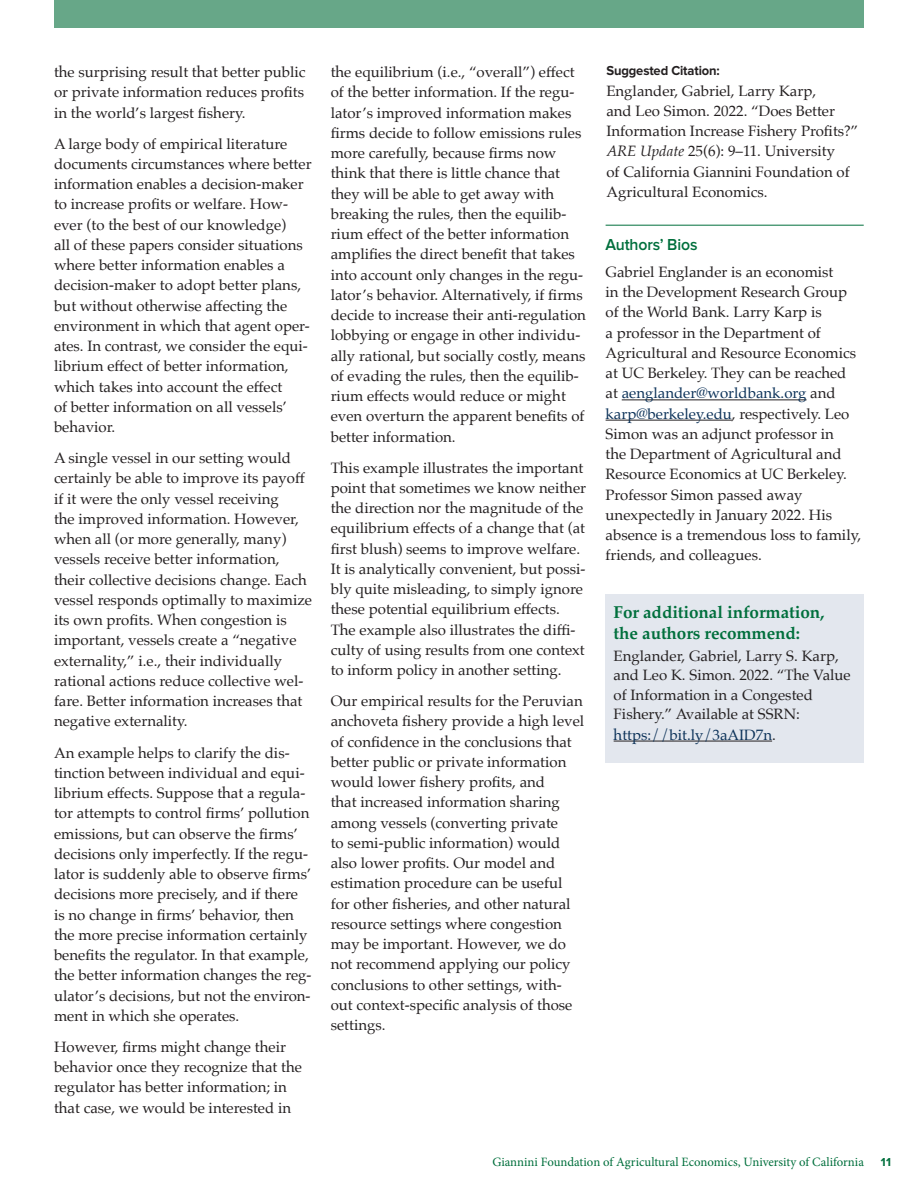
<style>
.page{position:relative;width:918px;height:1188px;background:#fff}
.page>*{position:absolute;margin:0;border:0;box-sizing:border-box;transform-origin:0 0}
.For_Additional_Info{font:700 17.25px/20.2px "Palatino";letter-spacing:-.005em;color:#006f3c}
.Author_Bio_Header{font:600 16.5px "Proxima Nova";letter-spacing:-.01em;color:#006f3c;scale:.96 1}
.Article_Body__Palati{font:15px/20.2px "Palatino";color:#231f20}
.t1{font:700 13.5px "Proxima Nova";letter-spacing:-.01em;color:#231f20;scale:.96 1}
.t2{font:12.75px "Minion Pro";color:#006f3c}
.t3{font:700 12px "Proxima Nova";color:#006f3c}
.s1{font-style:italic}
.s2{color:#0c3259}
</style>
<div class="page">
<div style="left:54px;top:0;width:810px;height:28px;background:#67a788"></div>
<div style="left:606px;top:594px;width:258px;height:168px;background:#e3e7ee"></div>
<hr style="left:606px;top:225px;width:258px;height:1px;background:#006f3c">
<hr style="left:622px;top:399px;width:185px;height:1px;background:#231f20">
<hr style="left:606px;top:420px;width:126px;height:1px;background:#231f20">
<hr style="left:614px;top:741px;width:158px;height:1px;background:#231f20">
<p class="Article_Body__Palati" style="left:54px;top:62px;width:253px;text-align:justify">the surprising result that better public or private information reduces profits in the world’s largest fishery.</p>
<p class="Article_Body__Palati" style="left:54px;top:133px;width:259px">A large body of empirical literature documents circumstances where better information enables a decision-maker to increase profits or welfare. How&shy;ever (to the best of our knowledge)<br>all of these papers consider situations where better information enables a decision-maker to adopt better plans, but without otherwise affecting the environment in which that agent oper&shy;ates. In contrast, we consider the equi&shy;librium effect of better information, which takes into account the effect<br>of better information on all vessels’ behavior.</p>
<p class="Article_Body__Palati" style="left:54px;top:448px;width:260px">A single vessel in our setting would certainly be able to improve its payoff if it were the only vessel receiving<br>the improved information. However, when all (or more generally, many) vessels receive better information, their collective decisions change. Each vessel responds optimally to maximize its own profits. When congestion is important, vessels create a “negative externality,” i.e., their individually rational actions reduce collective wel&shy;fare. Better information increases that negative externality.</p>
<p class="Article_Body__Palati" style="left:54px;top:742px;width:259px">An example helps to clarify the dis&shy;tinction between individual and equi&shy;librium effects. Suppose that a regula&shy;tor attempts to control firms’ pollution emissions, but can observe the firms’ decisions only imperfectly. If the regu&shy;lator is suddenly able to observe firms’ decisions more precisely, and if there is no change in firms’ behavior, then the more precise information certainly benefits the regulator. In that example, the better information changes the reg&shy;ulator’s decisions, but not the environ&shy;ment in which she operates.</p>
<p class="Article_Body__Palati" style="left:54px;top:1037px;width:249px">However, firms might change their behavior once they recognize that the regulator has better information; in that case, we would be interested in</p>
<p class="Article_Body__Palati" style="left:331px;top:62px;width:257px">the equilibrium (i.e., “overall”) effect of the better information. If the regu&shy;lator’s improved information makes firms decide to follow emissions rules more carefully, because firms now think that there is little chance that they will be able to get away with breaking the rules, then the equilib&shy;rium effect of the better information amplifies the direct benefit that takes into account only changes in the regu&shy;lator’s behavior. Alternatively, if firms decide to increase their anti-regulation lobbying or engage in other individu&shy;ally rational, but socially costly, means of evading the rules, then the equilib&shy;rium effects would reduce or might even overturn the apparent benefits of better information.</p>
<p class="Article_Body__Palati" style="left:331px;top:457px;width:257px">This example illustrates the important point that sometimes we know neither the direction nor the magnitude of the equilibrium effects of a change that (at first blush) seems to improve welfare.<br>It is analytically convenient, but possi&shy;bly quite misleading, to simply ignore these potential equilibrium effects.<br>The example also illustrates the diffi&shy;culty of using results from one context to inform policy in another setting.</p>
<p class="Article_Body__Palati" style="left:331px;top:691px;width:255px">Our empirical results for the Peruvian anchoveta fishery provide a high level of confidence in the conclusions that better public or private information would lower fishery profits, and<br>that increased information sharing among vessels (converting private<br>to semi-public information) would also lower profits. Our model and estimation procedure can be useful for other fisheries, and other natural resource settings where congestion may be important. However, we do not recommend applying our policy conclusions to other settings, with&shy;out context-specific analysis of those settings.</p>
<p class="t1" style="left:606px;top:63px;width:120px">Suggested Citation:</p>
<p class="Article_Body__Palati" style="left:606px;top:80px;width:254px">Englander, Gabriel, Larry Karp,<br>and Leo Simon. 2022. “Does Better Information Increase Fishery Profits?” <span class="s1">ARE Update</span> 25(6): 9–11. University<br>of California Giannini Foundation of Agricultural Economics.</p>
<p class="Author_Bio_Header" style="left:606px;top:235px;width:97px">Authors’ Bios</p>
<p class="Article_Body__Palati" style="left:606px;top:262px;width:257px">Gabriel Englander is an economist<br>in the Development Research Group of the World Bank. Larry Karp is<br>a professor in the Department of Agricultural and Resource Economics at UC Berkeley. They can be reached at <span class="s2">aenglander@worldbank.org</span> and <span class="s2">karp@berkeley.edu</span>, respectively. Leo Simon was an adjunct professor in<br>the Department of Agricultural and Resource Economics at UC Berkeley.<br>Professor Simon passed away unexpectedly in January 2022. His absence is a tremendous loss to family, friends, and colleagues.</p>
<p class="For_Additional_Info" style="left:614px;top:602px;width:212px">For additional information, the authors recommend:</p>
<p class="Article_Body__Palati" style="left:614px;top:646px;width:239px;line-height:19.6px">Englander, Gabriel, Larry S. Karp, and Leo K. Simon. 2022. “The Value of Information in a Congested<br>Fishery.” Available at SSRN: <span class="s2">https://bit.ly/3aAID7n</span>.</p>
<p class="t2" style="left:492px;top:1153px;width:373px">Giannini Foundation of Agricultural Economics, University of California</p>
<p class="t3" style="left:881px;top:1155px;width:12px">11</p>
</div>
